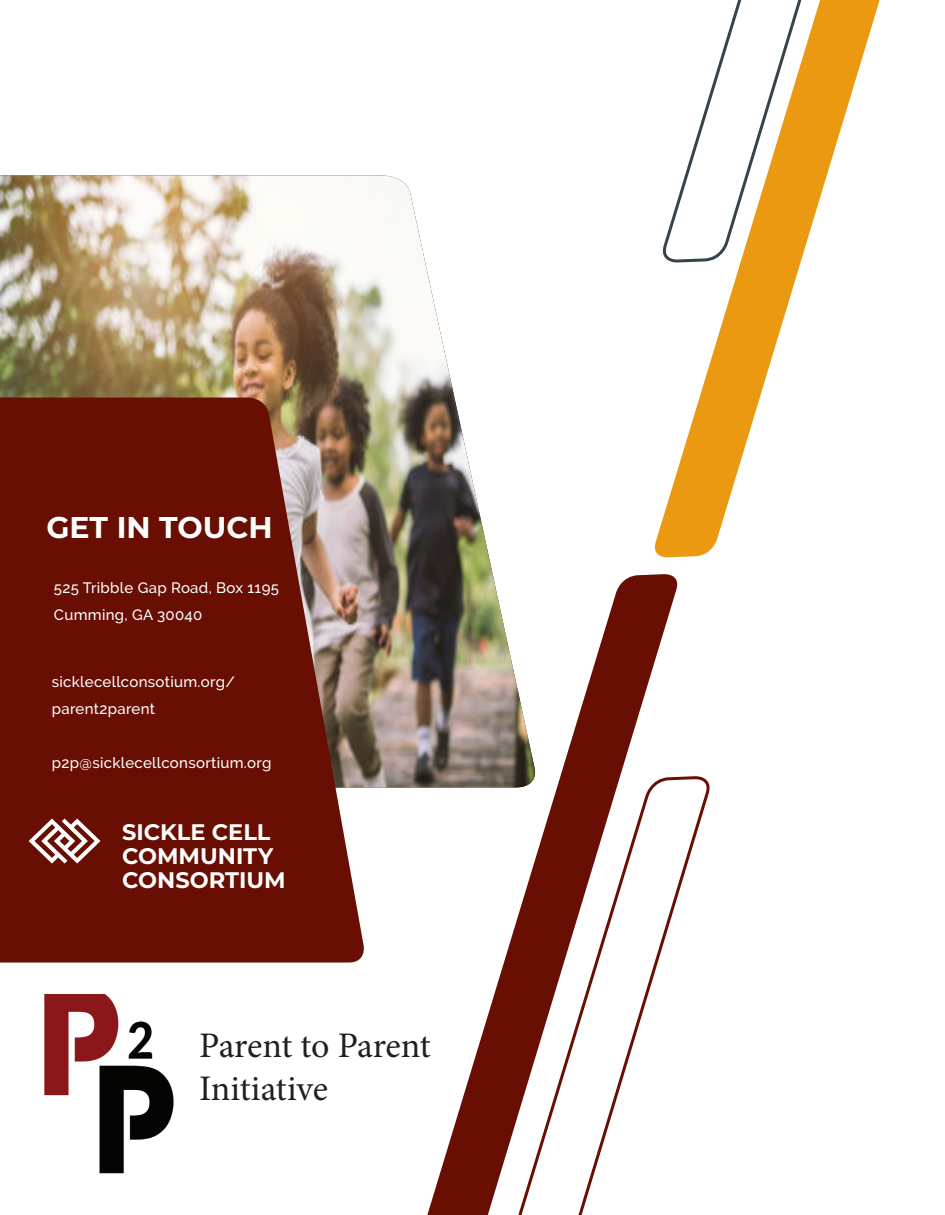
<style>
.page{position:relative;width:945px;height:1215px;background:#fff}
.page>*{position:absolute;margin:0;border:0;box-sizing:border-box;transform-origin:0 0}
.t1{font:36px "Minion Pro";letter-spacing:-.01em;color:#231f20}
.t2{font:700 30px "Montserrat";color:#fff}
.Paragraph_Style_1{font:700 22.5px "Montserrat";color:#fff}
.header_discription{font:500 15px/27px "Raleway";letter-spacing:.02em;color:#fff}
</style>
<div class="page">
<svg style="left:681px;top:776px;width:29px;height:109px"></svg>
<svg style="left:654px;top:0;width:226px;height:558px"></svg>
<svg style="left:427px;top:574px;width:254px;height:641px"></svg>
<img style="left:44px;top:994px;width:130px;height:180px">
<img style="left:0;top:176px;width:537px;height:612px">
<svg style="left:0;top:398px;width:367px;height:565px;background:#712116"></svg>
<svg style="left:29px;top:819px;width:72px;height:45px"></svg>
<p class="t2" style="left:46px;top:505px;width:228px">GET IN TOUCH</p>
<p class="header_discription" style="left:54px;top:574px;width:227px">525 Tribble Gap Road, Box 1195</p>
<p class="header_discription" style="left:54px;top:601px;width:150px">Cumming, GA 30040</p>
<p class="header_discription" style="left:52px;top:668px;width:185px">sicklecellconsotium.org/ parent2parent</p>
<p class="header_discription" style="left:52px;top:749px;width:221px">p2p@sicklecellconsortium.org</p>
<p class="Paragraph_Style_1" style="left:122px;top:816px;width:150px">SICKLE CELL</p>
<p class="Paragraph_Style_1" style="left:122px;top:840px;width:153px">COMMUNITY</p>
<p class="Paragraph_Style_1" style="left:122px;top:864px;width:165px">CONSORTIUM</p>
<p class="t1" style="left:199px;top:1021px;width:233px">Parent to Parent</p>
<p class="t1" style="left:199px;top:1064px;width:130px">Initiative</p>
</div>
